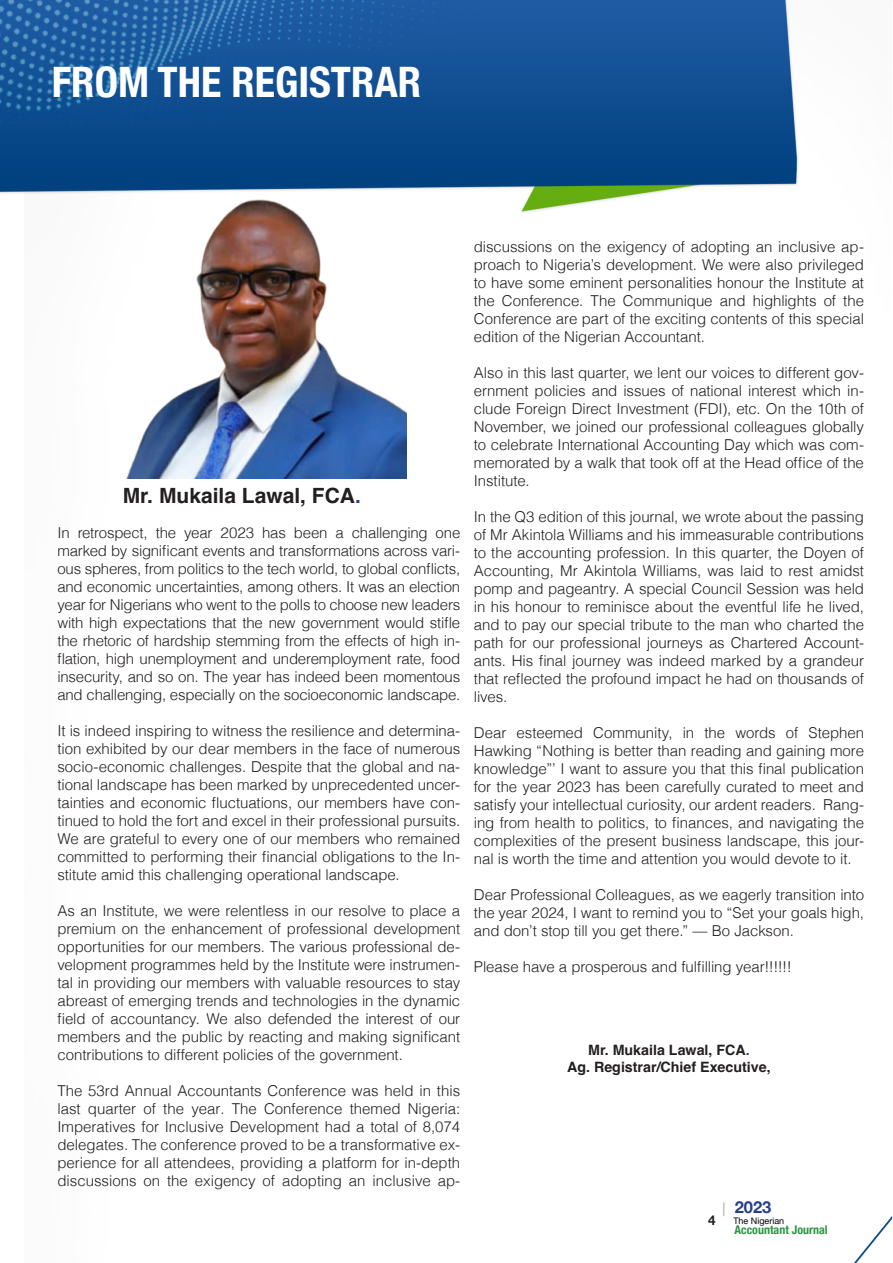
<style>
.page{position:relative;width:893px;height:1263px;background:#fff}
.page>*{position:absolute;margin:0;border:0;box-sizing:border-box;transform-origin:0 0}
.t1{font:700 condensed 42px "Helvetica Neue";color:#fff}
.t2{font:700 21px "Helvetica";color:#231f20}
.t3{font:700 16.5px "Helvetica Neue";color:#253f8e}
.t4{font:300 15px/18px "Helvetica";letter-spacing:-.005em;color:#231f20;text-align:justify}
.t5{font:700 14.25px "Helvetica";color:#231f20}
.t6{font:700 13.5px "Helvetica Neue";color:#231f20}
.t7{font:700 condensed 12px "Helvetica Neue";color:#2c9544}
.t8{font:9px "Helvetica Neue";color:#000304}
.s1{color:#253f8e}
.s2{font-weight:400;font-size:13.5px;color:#a1a3a6}
</style>
<div class="page">
<img style="left:0;top:1px;width:891px;height:1262px">
<img style="left:57px;top:181px;width:349px;height:297px">
<p class="t1" style="left:52px;top:47px;width:371px">FROM THE REGISTRAR</p>
<p class="t2" style="left:123px;top:482px;width:240px">Mr. Mukaila Lawal, FCA<span class="s1">.</span></p>
<p class="t4" style="left:57px;top:523px;width:404px">In retrospect, the year 2023 has been a challenging one marked by significant events and transformations across vari&shy;ous spheres, from politics to the tech world, to global conflicts, and economic uncertainties, among others. It was an election year for Nigerians who went to the polls to choose new leaders with high expectations that the new government would stifle the rhetoric of hardship stemming from the effects of high in&shy;flation, high unemployment and underemployment rate, food insecurity, and so on. The year has indeed been momentous and challenging, especially on the socioeconomic landscape.</p>
<p class="t4" style="left:57px;top:721px;width:404px">It is indeed inspiring to witness the resilience and determina&shy;tion exhibited by our dear members in the face of numerous socio-economic challenges. Despite that the global and na&shy;tional landscape has been marked by unprecedented uncer&shy;tainties and economic fluctuations, our members have con&shy;tinued to hold the fort and excel in their professional pursuits.<br>We are grateful to every one of our members who remained committed to performing their financial obligations to the In&shy;stitute amid this challenging operational landscape.</p>
<p class="t4" style="left:57px;top:901px;width:404px">As an Institute, we were relentless in our resolve to place a premium on the enhancement of professional development opportunities for our members. The various professional de&shy;velopment programmes held by the Institute were instrumen&shy;tal in providing our members with valuable resources to stay abreast of emerging trends and technologies in the dynamic field of accountancy. We also defended the interest of our members and the public by reacting and making significant contributions to different policies of the government.</p>
<p class="t4" style="left:57px;top:1081px;width:404px">The 53rd Annual Accountants Conference was held in this last quarter of the year. The Conference themed Nigeria:<br>Imperatives for Inclusive Development had a total of 8,074 delegates. The conference proved to be a transformative ex&shy;perience for all attendees, providing a platform for in-depth discussions on the exigency of adopting an inclusive ap-</p>
<p class="t4" style="left:474px;top:237px;width:392px">discussions on the exigency of adopting an inclusive ap&shy;proach to Nigeria’s development. We were also privileged to have some eminent personalities honour the Institute at the Conference. The Communique and highlights of the Conference are part of the exciting contents of this special edition of the Nigerian Accountant.</p>
<p class="t4" style="left:474px;top:363px;width:392px">Also in this last quarter, we lent our voices to different gov&shy;ernment policies and issues of national interest which in&shy;clude Foreign Direct Investment (FDI), etc. On the 10th of November, we joined our professional colleagues globally to celebrate International Accounting Day which was com&shy;memorated by a walk that took off at the Head office of the Institute.</p>
<p class="t4" style="left:474px;top:507px;width:392px">In the Q3 edition of this journal, we wrote about the passing of Mr Akintola Williams and his immeasurable contributions to the accounting profession. In this quarter, the Doyen of Accounting, Mr Akintola Williams, was laid to rest amidst pomp and pageantry. A special Council Session was held in his honour to reminisce about the eventful life he lived, and to pay our special tribute to the man who charted the path for our professional journeys as Chartered Account&shy;ants. His final journey was indeed marked by a grandeur that reflected the profound impact he had on thousands of lives.</p>
<p class="t4" style="left:474px;top:723px;width:392px">Dear esteemed Community, in the words of Stephen Hawking “Nothing is better than reading and gaining more knowledge”’ I want to assure you that this final publication for the year 2023 has been carefully curated to meet and satisfy your intellectual curiosity, our ardent readers. Rang&shy;ing from health to politics, to finances, and navigating the complexities of the present business landscape, this jour&shy;nal is worth the time and attention you would devote to it.</p>
<p class="t4" style="left:474px;top:885px;width:392px">Dear Professional Colleagues, as we eagerly transition into the year 2024, I want to remind you to “Set your goals high, and don’t stop till you get there.” — Bo Jackson.</p>
<p class="t4" style="left:474px;top:957px;width:319px">Please have a prosperous and fulfilling year!!!!!!</p>
<p class="t5" style="left:588px;top:1041px;width:163px">Mr. Mukaila Lawal, FCA<span class="s1">.</span></p>
<p class="t5" style="left:567px;top:1058px;width:205px">Ag. Registrar/Chief Executive,</p>
<p class="t6" style="left:708px;top:1210px;width:9px">4</p>
<p class="t3" style="left:722px;top:1194px;width:50px"><span class="s2">|</span> 2023</p>
<p class="t8" style="left:733px;top:1214px;width:52px">The Nigerian</p>
<p class="t7" style="left:734px;top:1220px;width:95px">Accountant Journal</p>
</div>
